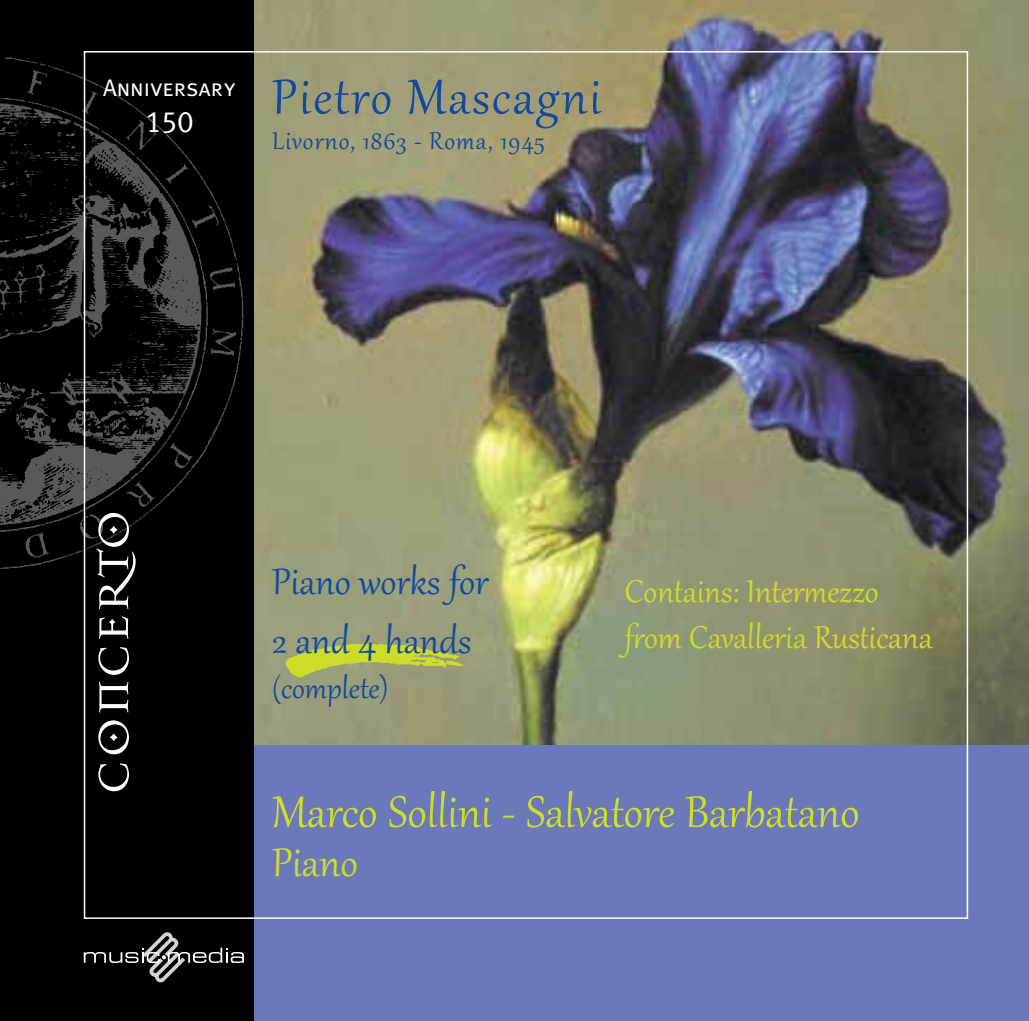
<style>
.page{position:relative;width:1029px;height:1021px;background:#fff}
.page>*{position:absolute;margin:0;border:0;box-sizing:border-box;transform-origin:0 0}
.t1{font:60px "Gabriola";letter-spacing:.04em;color:#114a9f}
.t2{font:54px "Gabriola";color:#cddc29}
.t3{font:49.2px "Gabriola";color:#cddc29}
.t4{font:45px/58.8px "Gabriola";color:#114a9f}
.t5{font:38.7px/46.5px "Gabriola";color:#cddc29}
.t6{font:36px "Gabriola";color:#114a9f}
.t7{font:30px "Gabriola";letter-spacing:.04em;color:#114a9f}
.t8{font:30px "Meta Caps";color:#fff}
.t9{font:24px "Meta Caps";color:#fff}
</style>
<div class="page">
<img style="left:254px;top:0;width:775px;height:745px">
<div style="left:0;top:745px;width:1029px;height:275px;background:#6b79bb"></div>
<div style="left:0;top:0;width:254px;height:1020px;background:#000"></div>
<img style="left:0;top:51px;width:244px;height:524px">
<svg style="left:84px;top:932px;width:160px;height:50px"></svg>
<svg style="left:99px;top:616px;width:29px;height:23px"></svg>
<svg style="left:98px;top:720px;width:31px;height:34px"></svg>
<svg style="left:99px;top:681px;width:29px;height:31px"></svg>
<svg style="left:98px;top:647px;width:31px;height:28px"></svg>
<svg style="left:98px;top:763px;width:31px;height:28px"></svg>
<svg style="left:97px;top:513px;width:39px;height:96px"></svg>
<img style="left:276px;top:631px;width:197px;height:60px">
<p class="t9" style="left:103px;top:73px;width:134px">Anniversary</p>
<p class="t8" style="left:145px;top:104px;width:50px">150</p>
<h1 class="t1" style="left:272px;top:57px;width:330px">Pietro Mascagni</h1>
<p class="t7" style="left:272px;top:121px;width:274px">Livorno, 1863 - Roma, 1945</p>
<p class="t4" style="left:272px;top:549px;width:218px">Piano works for<br>2 and 4 hands</p>
<p class="t6" style="left:272px;top:664px;width:118px">(complete)</p>
<p class="t5" style="left:625px;top:565px;width:309px">Contains: Intermezzo from Cavalleria Rusticana</p>
<h2 class="t2" style="left:272px;top:776px;width:589px">Marco Sollini - Salvatore Barbatano</h2>
<p class="t3" style="left:272px;top:830px;width:87px">Piano</p>
</div>
